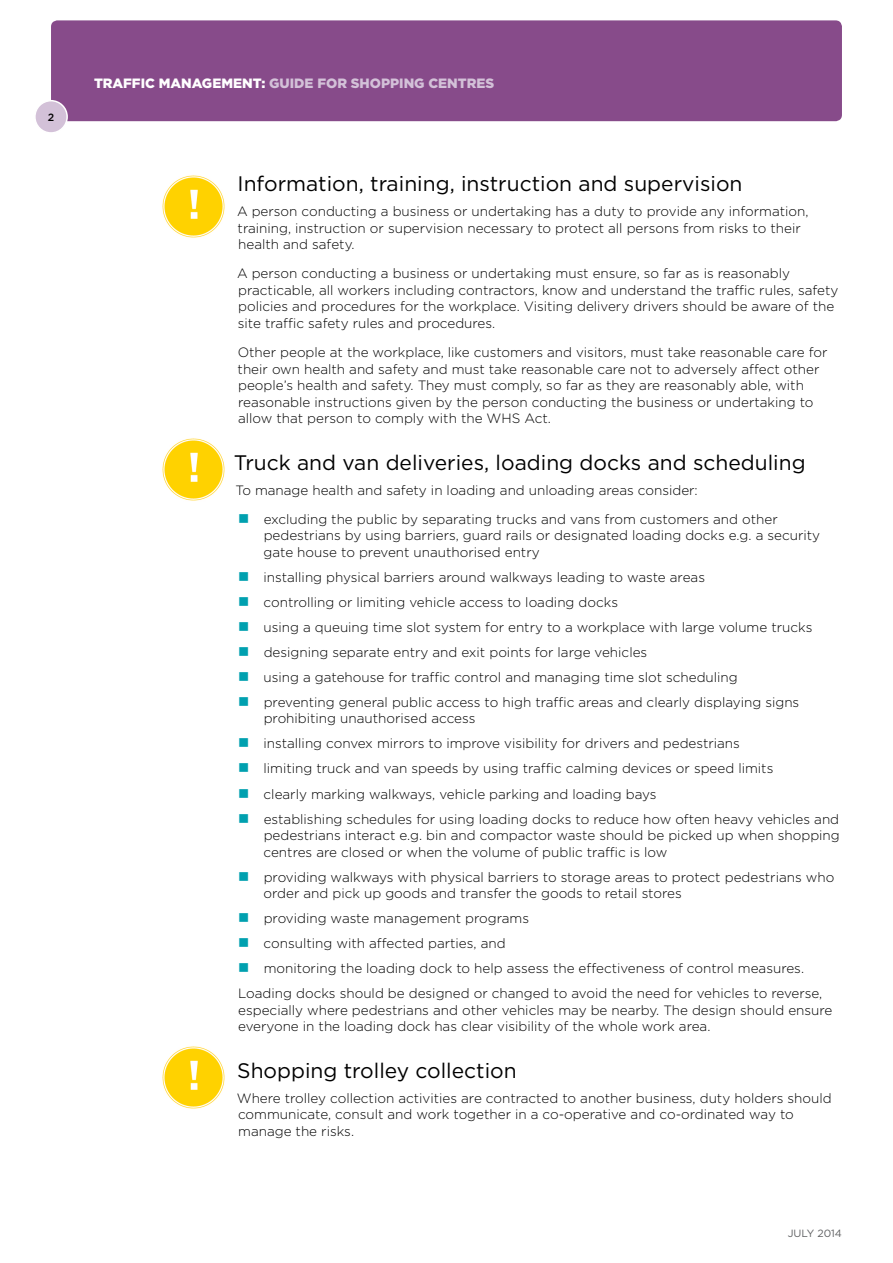
<style>
.page{position:relative;width:893px;height:1263px;background:#fff}
.page>*{position:absolute;margin:0;border:0;box-sizing:border-box;transform-origin:0 0}
.Header_2{font:21px "Gotham";color:#000}
.Body_copy{font:300 13.5px/16.5px "Gotham";color:#000}
.t1{font:900 13.5px "Gotham";color:#d3c1d8}
.t2{font:10.5px "Gotham";color:#5f6062}
.Body_copy-2{font:500 10.5px "Gotham";color:#000}
.s1{color:#fff}
</style>
<div class="page">
<div style="left:51px;top:20px;width:791px;height:101px;background:#874b8a;border-radius:6px"></div>
<div style="left:35px;top:101px;width:32px;height:32px;background:#d3c1d8;border-radius:50%"></div>
<div style="left:34px;top:100px;width:34px;height:34px;border:2px solid #fff;border-radius:50%"></div>
<img style="left:162px;top:175px;width:63px;height:63px">
<img style="left:162px;top:438px;width:63px;height:63px">
<img style="left:162px;top:1046px;width:63px;height:63px">
<p class="Body_copy-2" style="left:48px;top:111px;width:8px">2</p>
<p class="t1" style="left:94px;top:75px;width:402px"><span class="s1">TRAFFIC MANAGEMENT:</span> GUIDE FOR SHOPPING CENTRES</p>
<p class="Header_2" style="left:238px;top:171px;width:506px">Information, training, instruction and supervision</p>
<p class="Body_copy" style="left:237px;top:203px;width:573px">A person conducting a business or undertaking has a duty to provide any information, training, instruction or supervision necessary to protect all persons from risks to their health and safety.</p>
<p class="Body_copy" style="left:237px;top:265px;width:603px">A person conducting a business or undertaking must ensure, so far as is reasonably practicable, all workers including contractors, know and understand the traffic rules, safety policies and procedures for the workplace. Visiting delivery drivers should be aware of the site traffic safety rules and procedures.</p>
<p class="Body_copy" style="left:238px;top:344px;width:591px">Other people at the workplace, like customers and visitors, must take reasonable care for their own health and safety and must take reasonable care not to adversely affect other people’s health and safety. They must comply, so far as they are reasonably able, with reasonable instructions given by the person conducting the business or undertaking to allow that person to comply with the WHS Act.</p>
<p class="Header_2" style="left:234px;top:449px;width:573px">Truck and van deliveries, loading docks and scheduling</p>
<p class="Body_copy" style="left:235px;top:482px;width:464px">To manage health and safety in loading and unloading areas consider:</p>
<p class="Body_copy" style="left:264px;top:511px;width:558px">excluding the public by separating trucks and vans from customers and other pedestrians by using barriers, guard rails or designated loading docks e.g. a security gate house to prevent unauthorised entry</p>
<p class="Body_copy" style="left:264px;top:569px;width:443px">installing physical barriers around walkways leading to waste areas</p>
<p class="Body_copy" style="left:264px;top:594px;width:356px">controlling or limiting vehicle access to loading docks</p>
<p class="Body_copy" style="left:264px;top:619px;width:550px">using a queuing time slot system for entry to a workplace with large volume trucks</p>
<p class="Body_copy" style="left:264px;top:644px;width:385px">designing separate entry and exit points for large vehicles</p>
<p class="Body_copy" style="left:264px;top:669px;width:476px">using a gatehouse for traffic control and managing time slot scheduling</p>
<p class="Body_copy" style="left:264px;top:694px;width:537px">preventing general public access to high traffic areas and clearly displaying signs prohibiting unauthorised access</p>
<p class="Body_copy" style="left:264px;top:735px;width:478px">installing convex mirrors to improve visibility for drivers and pedestrians</p>
<p class="Body_copy" style="left:264px;top:760px;width:511px">limiting truck and van speeds by using traffic calming devices or speed limits</p>
<p class="Body_copy" style="left:264px;top:785px;width:394px">clearly marking walkways, vehicle parking and loading bays</p>
<p class="Body_copy" style="left:264px;top:810px;width:578px;text-align:justify">establishing schedules for using loading docks to reduce how often heavy vehicles and pedestrians interact e.g. bin and compactor waste should be picked up when shopping centres are closed or when the volume of public traffic is low</p>
<p class="Body_copy" style="left:264px;top:868px;width:572px">providing walkways with physical barriers to storage areas to protect pedestrians who order and pick up goods and transfer the goods to retail stores</p>
<p class="Body_copy" style="left:264px;top:910px;width:267px">providing waste management programs</p>
<p class="Body_copy" style="left:264px;top:935px;width:243px">consulting with affected parties, and</p>
<p class="Body_copy" style="left:264px;top:960px;width:542px">monitoring the loading dock to help assess the effectiveness of control measures.</p>
<p class="Body_copy" style="left:238px;top:985px;width:596px">Loading docks should be designed or changed to avoid the need for vehicles to reverse, especially where pedestrians and other vehicles may be nearby. The design should ensure everyone in the loading dock has clear visibility of the whole work area.</p>
<p class="Header_2" style="left:237px;top:1057px;width:281px">Shopping trolley collection</p>
<p class="Body_copy" style="left:237px;top:1089px;width:596px">Where trolley collection activities are contracted to another business, duty holders should communicate, consult and work together in a co-operative and co-ordinated way to manage the risks.</p>
<p class="t2" style="left:788px;top:1227px;width:56px">JULY 2014</p>
</div>
